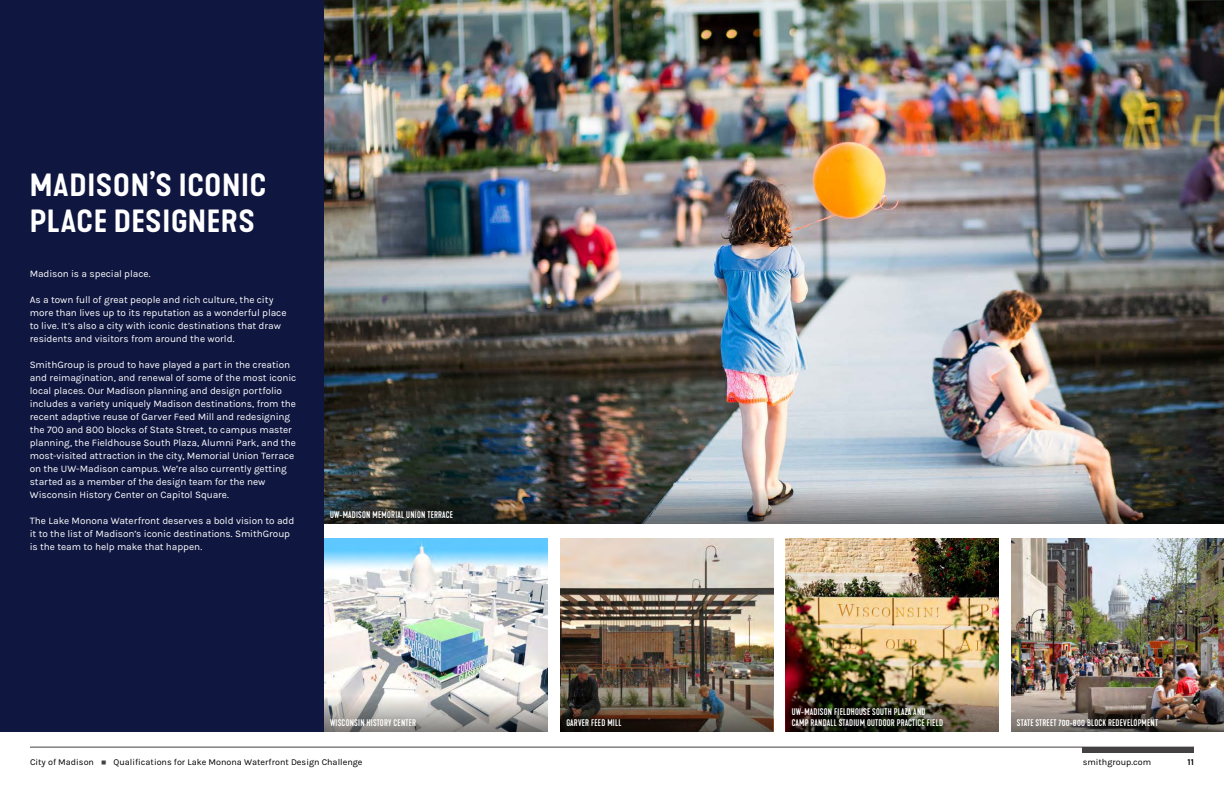
<style>
.page{position:relative;width:1224px;height:792px;background:#fff}
.page>*{position:absolute;margin:0;border:0;box-sizing:border-box;transform-origin:0 0}
.t1{font:600 expanded 30px/36px "Kapra Neue";letter-spacing:.025em;color:#fff}
.t2{font:10px/13px "Karla";letter-spacing:-.005em;color:#fff}
.t3{font:500 9px "Kapra Neue";letter-spacing:.025em;color:#fff}
.t4{font:9px "Karla";color:#000}
.t5{font:700 9px "Karla";color:#000}
.s1{color:#434142}
</style>
<div class="page">
<hr style="left:30px;top:747px;width:1164px;height:1px;background:#434142">
<div style="left:1083px;top:747px;width:111px;height:6px;background:#434142"></div>
<div style="left:0;top:0;width:324px;height:732px;background:#0f1640"></div>
<img style="left:324px;top:0;width:900px;height:487px">
<img style="left:560px;top:539px;width:213px;height:156px">
<img style="left:786px;top:539px;width:213px;height:145px">
<img style="left:1011px;top:539px;width:213px;height:156px">
<img style="left:324px;top:539px;width:224px;height:156px">
<img style="left:786px;top:684px;width:213px;height:48px">
<img style="left:1011px;top:695px;width:213px;height:37px">
<img style="left:560px;top:695px;width:213px;height:37px">
<svg style="left:324px;top:695px;width:224px;height:37px;background:#a8a7a4"></svg>
<img style="left:324px;top:487px;width:900px;height:37px">
<h1 class="t1" style="left:30px;top:168px;width:238px">MADISON’S ICONIC<br>PLACE DESIGNERS</h1>
<p class="t2" style="left:30px;top:267px;width:122px">Madison is a special place.</p>
<p class="t2" style="left:30px;top:293px;width:258px">As a town full of great people and rich culture, the city more than lives up to its reputation as a wonderful place to live. It’s also a city with iconic destinations that draw residents and visitors from around the world.</p>
<p class="t2" style="left:30px;top:358px;width:268px">SmithGroup is proud to have played a part in the creation and reimagination, and renewal of some of the most iconic local places. Our Madison planning and design portfolio includes a variety uniquely Madison destinations, from the recent adaptive reuse of Garver Feed Mill and redesigning the 700 and 800 blocks of State Street, to campus master planning, the Fieldhouse South Plaza, Alumni Park, and the most-visited attraction in the city, Memorial Union Terrace on the UW-Madison campus. We’re also currently getting started as a member of the design team for the new Wisconsin History Center on Capitol Square.</p>
<p class="t2" style="left:30px;top:514px;width:266px">The Lake Monona Waterfront deserves a bold vision to add it to the list of Madison’s iconic destinations. SmithGroup is the team to help make that happen.</p>
<p class="t3" style="left:330px;top:509px;width:124px">UW-MADISON MEMORIAL UNION TERRACE</p>
<p class="t3" style="left:792px;top:706px;width:135px">UW-MADISON FIELDHOUSE SOUTH PLAZA AND</p>
<p class="t3" style="left:330px;top:717px;width:88px">WISCONSIN HISTORY CENTER</p>
<p class="t3" style="left:566px;top:717px;width:57px">GARVER FEED MILL</p>
<p class="t3" style="left:792px;top:717px;width:153px">CAMP RANDALL STADIUM OUTDOOR PRACTICE FIELD</p>
<p class="t3" style="left:1017px;top:717px;width:143px">STATE STREET 700-800 BLOCK REDEVELOPMENT</p>
<p class="t4" style="left:30px;top:757px;width:334px">City of Madison <span class="s1">■</span> Qualifications for Lake Monona Waterfront Design Challenge</p>
<p class="t4" style="left:1083px;top:757px;width:70px">smithgroup.com</p>
<p class="t5" style="left:1188px;top:757px;width:8px">11</p>
</div>
